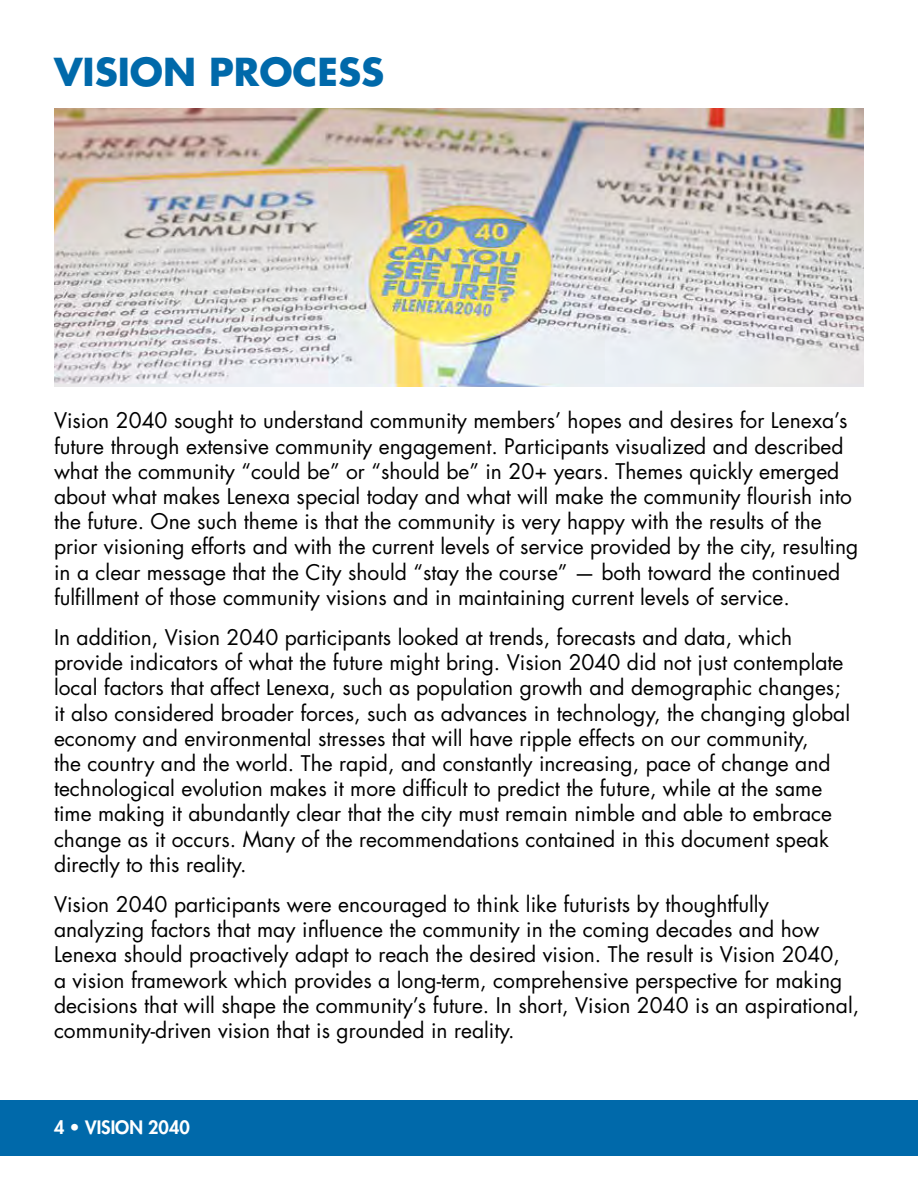
<style>
.page{position:relative;width:918px;height:1188px;background:#fff}
.page>*{position:absolute;margin:0;border:0;box-sizing:border-box;transform-origin:0 0}
.t1{font:700 37.5px "Futura Std";color:#0069aa}
.t2{font:21px/25.2px "Futura Std";color:#000}
.t3{font:800 18px "Futura Std";color:#fff}
</style>
<div class="page">
<img style="left:54px;top:108px;width:810px;height:279px">
<div style="left:0;top:1100px;width:918px;height:56px;background:#0069aa"></div>
<h1 class="t1" style="left:54px;top:47px;width:332px">VISION PROCESS</h1>
<p class="t2" style="left:54px;top:408px;width:806px">Vision 2040 sought to understand community members’ hopes and desires for Lenexa’s future through extensive community engagement. Participants visualized and described what the community “could be” or “should be” in 20+ years. Themes quickly emerged about what makes Lenexa special today and what will make the community flourish into the future. One such theme is that the community is very happy with the results of the prior visioning efforts and with the current levels of service provided by the city, resulting in a clear message that the City should “stay the course” — both toward the continued fulfillment of those community visions and in maintaining current levels of service.</p>
<p class="t2" style="left:54px;top:625px;width:798px">In addition, Vision 2040 participants looked at trends, forecasts and data, which provide indicators of what the future might bring. Vision 2040 did not just contemplate local factors that affect Lenexa, such as population growth and demographic changes; it also considered broader forces, such as advances in technology, the changing global economy and environmental stresses that will have ripple effects on our community,<br>the country and the world. The rapid, and constantly increasing, pace of change and technological evolution makes it more difficult to predict the future, while at the same time making it abundantly clear that the city must remain nimble and able to embrace change as it occurs. Many of the recommendations contained in this document speak directly to this reality.</p>
<p class="t2" style="left:54px;top:892px;width:807px">Vision 2040 participants were encouraged to think like futurists by thoughtfully analyzing factors that may influence the community in the coming decades and how Lenexa should proactively adapt to reach the desired vision. The result is Vision 2040,<br>a vision framework which provides a long-term, comprehensive perspective for making decisions that will shape the community’s future. In short, Vision 2040 is an aspirational, community-driven vision that is grounded in reality.</p>
<p class="t3" style="left:54px;top:1116px;width:137px">4 • VISION 2040</p>
</div>
